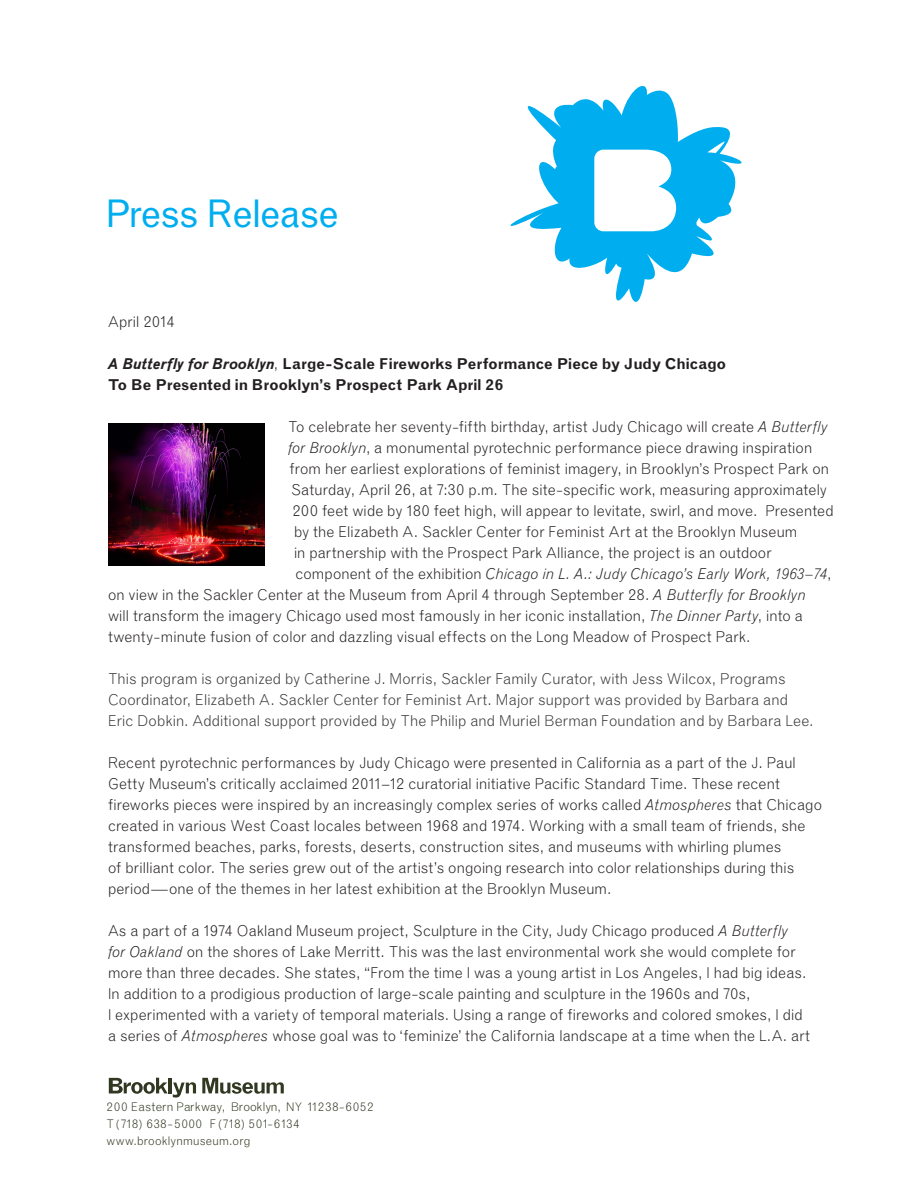
<style>
.page{position:relative;width:918px;height:1188px;background:#fff}
.page>*{position:absolute;margin:0;border:0;box-sizing:border-box;transform-origin:0 0}
.t1{font:38.1px "Brooklynesque";letter-spacing:-.04em;color:#00aeef}
.No_Spacing{font:300 15px/21px "Brooklynesque";letter-spacing:.005em;color:#231f20}
.t2{font:300 15px/21px "Brooklynesque";letter-spacing:.01em;color:#333}
.t3{font:700 15px "Brooklynesque";letter-spacing:.01em;color:#231f20}
.t4{font:italic 300 15px "Brooklynesque";letter-spacing:-.01em;color:#231f20}
.t5{font:300 12.15px "Brooklynesque";letter-spacing:.005em;color:#313821}
.t6{font:300 11.85px "Brooklynesque";letter-spacing:.02em;color:#313821}
.s1{font-style:italic}
.s2{font-weight:300}
.s3{font-style:normal}
.s4{font-size:11.85px}
</style>
<div class="page">
<svg style="left:510px;top:86px;width:232px;height:216px"></svg>
<svg style="left:109px;top:1078px;width:87px;height:20px"></svg>
<svg style="left:202px;top:1078px;width:82px;height:16px"></svg>
<img style="left:108px;top:423px;width:157px;height:143px">
<p class="t1" style="left:105px;top:192px;width:236px">Press Release</p>
<p class="No_Spacing" style="left:108px;top:311px;width:68px">April 2014</p>
<p class="t3" style="left:108px;top:355px;width:620px"><span class="s1">A Butterfly for Brooklyn</span><span class="s2">,</span> Large-Scale Fireworks Performance Piece by Judy Chicago</p>
<p class="t3" style="left:108px;top:376px;width:397px">To Be Presented in Brooklyn’s Prospect Park April 26</p>
<p class="No_Spacing" style="left:288px;top:416px;width:542px">To celebrate her seventy-fifth birthday, artist Judy Chicago will create <span class="s1">A Butterfly</span></p>
<p class="No_Spacing" style="left:288px;top:437px;width:526px"><span class="s1">for Brooklyn</span>, a monumental pyrotechnic performance piece drawing inspiration</p>
<p class="No_Spacing" style="left:290px;top:458px;width:541px">from her earliest explorations of feminist imagery, in Brooklyn’s Prospect Park on</p>
<p class="No_Spacing" style="left:291px;top:479px;width:538px">Saturday, April 26, at 7:30 p.m. The site-specific work, measuring approximately</p>
<p class="No_Spacing" style="left:292px;top:500px;width:543px">200 feet wide by 180 feet high, will appear to levitate, swirl, and move. Presented</p>
<p class="No_Spacing" style="left:294px;top:521px;width:505px">by the Elizabeth A. Sackler Center for Feminist Art at the Brooklyn Museum</p>
<p class="No_Spacing" style="left:294px;top:542px;width:479px">in partnership with the Prospect Park Alliance, the project is an outdoor</p>
<p class="t4" style="left:296px;top:565px;width:537px"><span class="s3">component of the exhibition</span> Chicago in L. A.: Judy Chicago’s Early Work, 1963–74<span class="s3">,</span></p>
<p class="No_Spacing" style="left:108px;top:584px;width:700px">on view in the Sackler Center at the Museum from April 4 through September 28. <span class="s1">A Butterfly for Brooklyn</span></p>
<p class="No_Spacing" style="left:108px;top:605px;width:696px">will transform the imagery Chicago used most famously in her iconic installation, <span class="s1">The Dinner Party</span>, into a</p>
<p class="No_Spacing" style="left:108px;top:626px;width:644px">twenty-minute fusion of color and dazzling visual effects on the Long Meadow of Prospect Park.</p>
<p class="t2" style="left:108px;top:668px;width:707px">This program is organized by Catherine J. Morris, Sackler Family Curator, with Jess Wilcox, Programs<br>Coordinator, Elizabeth A. Sackler Center for Feminist Art. Major support was provided by Barbara and<br>Eric Dobkin. Additional support provided by The Philip and Muriel Berman Foundation and by Barbara Lee.</p>
<p class="No_Spacing" style="left:108px;top:752px;width:716px">Recent pyrotechnic performances by Judy Chicago were presented in California as a part of the J. Paul Getty Museum’s critically acclaimed 2011–12 curatorial initiative Pacific Standard Time. These recent fireworks pieces were inspired by an increasingly complex series of works called <span class="s1">Atmospheres</span> that Chicago created in various West Coast locales between 1968 and 1974. Working with a small team of friends, she transformed beaches, parks, forests, deserts, construction sites, and museums with whirling plumes<br>of brilliant color. The series grew out of the artist’s ongoing research into color relationships during this period—one of the themes in her latest exhibition at the Brooklyn Museum.</p>
<p class="No_Spacing" style="left:108px;top:920px;width:704px">As a part of a 1974 Oakland Museum project, Sculpture in the City, Judy Chicago produced <span class="s1">A Butterfly<br>for Oakland</span> on the shores of Lake Merritt. This was the last environmental work she would complete for more than three decades. She states, “From the time I was a young artist in Los Angeles, I had big ideas.<br>In addition to a prodigious production of large-scale painting and sculpture in the 1960s and 70s,<br>I experimented with a variety of temporal materials. Using a range of fireworks and colored smokes, I did a series of <span class="s1">Atmospheres</span> whose goal was to ‘feminize’ the California landscape at a time when the L.A. art</p>
<p class="t5" style="left:107px;top:1100px;width:269px"><span class="s4">200 E</span>astern <span class="s4">P</span>arkway, <span class="s4">B</span>rooklyn, <span class="s4">NY 11238-6052</span></p>
<p class="t6" style="left:107px;top:1117px;width:195px">T(718) 638-5000 F (718) 501-6134</p>
<p class="t6" style="left:107px;top:1134px;width:145px">www.brooklynmuseum.org</p>
</div>
